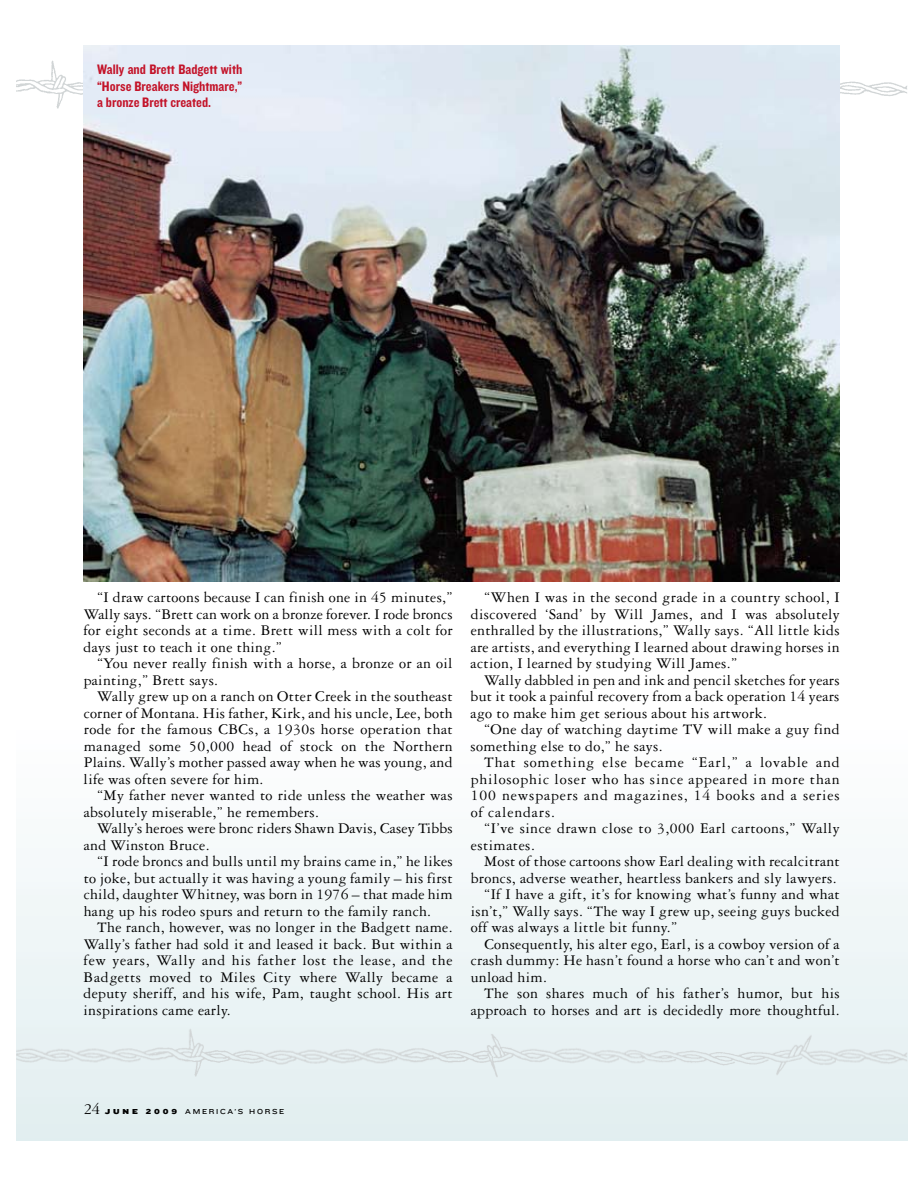
<style>
.page{position:relative;width:918px;height:1188px;background:#fff}
.page>*{position:absolute;margin:0;border:0;box-sizing:border-box;transform-origin:0 0}
.t1{font:15.75px/16.5px "Garamond Three";letter-spacing:.02em;color:#000;text-align:justify}
.t2{font:14.25px/16.5px "Knockout HTF50 Welterweight";color:#c31329;text-align:justify}
.t3{font:7.5px "Knockout HTF33 Junior Heviwt";letter-spacing:.23em;color:#000}
.s1{font-family:"Garamond Three";font-size:16.5px}
.s2{font-family:"Knockout HTF73 Full Heviweight"}
</style>
<div class="page">
<svg style="left:16px;top:868px;width:891px;height:273px"></svg>
<img style="left:16px;top:1020px;width:891px;height:75px">
<img style="left:840px;top:81px;width:67px;height:15px">
<img style="left:16px;top:54px;width:68px;height:72px">
<img style="left:84px;top:46px;width:756px;height:536px">
<p class="t2" style="left:97px;top:62px;width:147px">Wally and Brett Badgett with “Horse Breakers Nightmare,” a bronze Brett created.</p>
<p class="t1" style="left:84px;top:589px;width:371px;text-indent:14px">“I draw cartoons because I can finish one in 45 minutes,” Wally says. “Brett can work on a bronze forever. I rode broncs for eight seconds at a time. Brett will mess with a colt for days just to teach it one thing.”</p>
<p class="t1" style="left:84px;top:656px;width:371px;text-indent:13px">“You never really finish with a horse, a bronze or an oil painting,” Brett says.</p>
<p class="t1" style="left:84px;top:689px;width:371px;text-indent:14px">Wally grew up on a ranch on Otter Creek in the southeast corner of Montana. His father, Kirk, and his uncle, Lee, both rode for the famous CBCs, a 1930s horse operation that managed some 50,000 head of stock on the Northern Plains. Wally’s mother passed away when he was young, and life was often severe for him.</p>
<p class="t1" style="left:84px;top:788px;width:371px;text-indent:13px">“My father never wanted to ride unless the weather was absolutely miserable,” he remembers.</p>
<p class="t1" style="left:84px;top:821px;width:371px;text-indent:13px">Wally’s heroes were bronc riders Shawn Davis, Casey Tibbs and Winston Bruce.</p>
<p class="t1" style="left:84px;top:854px;width:371px;text-indent:13px">“I rode broncs and bulls until my brains came in,” he likes to joke, but actually it was having a young family – his first child, daughter Whitney, was born in 1976 – that made him hang up his rodeo spurs and return to the family ranch.</p>
<p class="t1" style="left:84px;top:919px;width:371px;text-indent:14px">The ranch, however, was no longer in the Badgett name.<br>Wally’s father had sold it and leased it back. But within a few years, Wally and his father lost the lease, and the Badgetts moved to Miles City where Wally became a deputy sheriff, and his wife, Pam, taught school. His art inspirations came early.</p>
<p class="t1" style="left:471px;top:589px;width:371px;text-indent:14px">“When I was in the second grade in a country school, I discovered ‘Sand’ by Will James, and I was absolutely enthralled by the illustrations,” Wally says. “All little kids are artists, and everything I learned about drawing horses in action, I learned by studying Will James.”</p>
<p class="t1" style="left:471px;top:672px;width:371px;text-indent:14px">Wally dabbled in pen and ink and pencil sketches for years but it took a painful recovery from a back operation 14 years ago to make him get serious about his artwork.</p>
<p class="t1" style="left:471px;top:722px;width:371px;text-indent:13px">“One day of watching daytime TV will make a guy find something else to do,” he says.</p>
<p class="t1" style="left:471px;top:755px;width:371px;text-indent:14px">That something else became “Earl,” a lovable and philosophic loser who has since appeared in more than 100 newspapers and magazines, 14 books and a series of calendars.</p>
<p class="t1" style="left:471px;top:821px;width:371px;text-indent:13px">“I’ve since drawn close to 3,000 Earl cartoons,” Wally estimates.</p>
<p class="t1" style="left:484px;top:854px;width:357px">Most of those cartoons show Earl dealing with recalcitrant</p>
<p class="t1" style="left:471px;top:870px;width:367px">broncs, adverse weather, heartless bankers and sly lawyers.</p>
<p class="t1" style="left:484px;top:887px;width:357px">“If I have a gift, it’s for knowing what’s funny and what</p>
<p class="t1" style="left:471px;top:903px;width:371px">isn’t,” Wally says. “The way I grew up, seeing guys bucked</p>
<p class="t1" style="left:471px;top:920px;width:208px">off was always a little bit funny.”</p>
<p class="t1" style="left:484px;top:936px;width:357px">Consequently, his alter ego, Earl, is a cowboy version of a</p>
<p class="t1" style="left:471px;top:952px;width:371px">crash dummy: He hasn’t found a horse who can’t and won’t</p>
<p class="t1" style="left:471px;top:969px;width:78px">unload him.</p>
<p class="t1" style="left:484px;top:986px;width:357px">The son shares much of his father’s humor, but his</p>
<p class="t1" style="left:471px;top:1002px;width:371px">approach to horses and art is decidedly more thoughtful.</p>
<p class="t3" style="left:84px;top:1107px;width:202px"><span class="s1">24</span> <span class="s2">J U N E 2 0 0 9</span> AMERICA’S HORSE</p>
</div>
